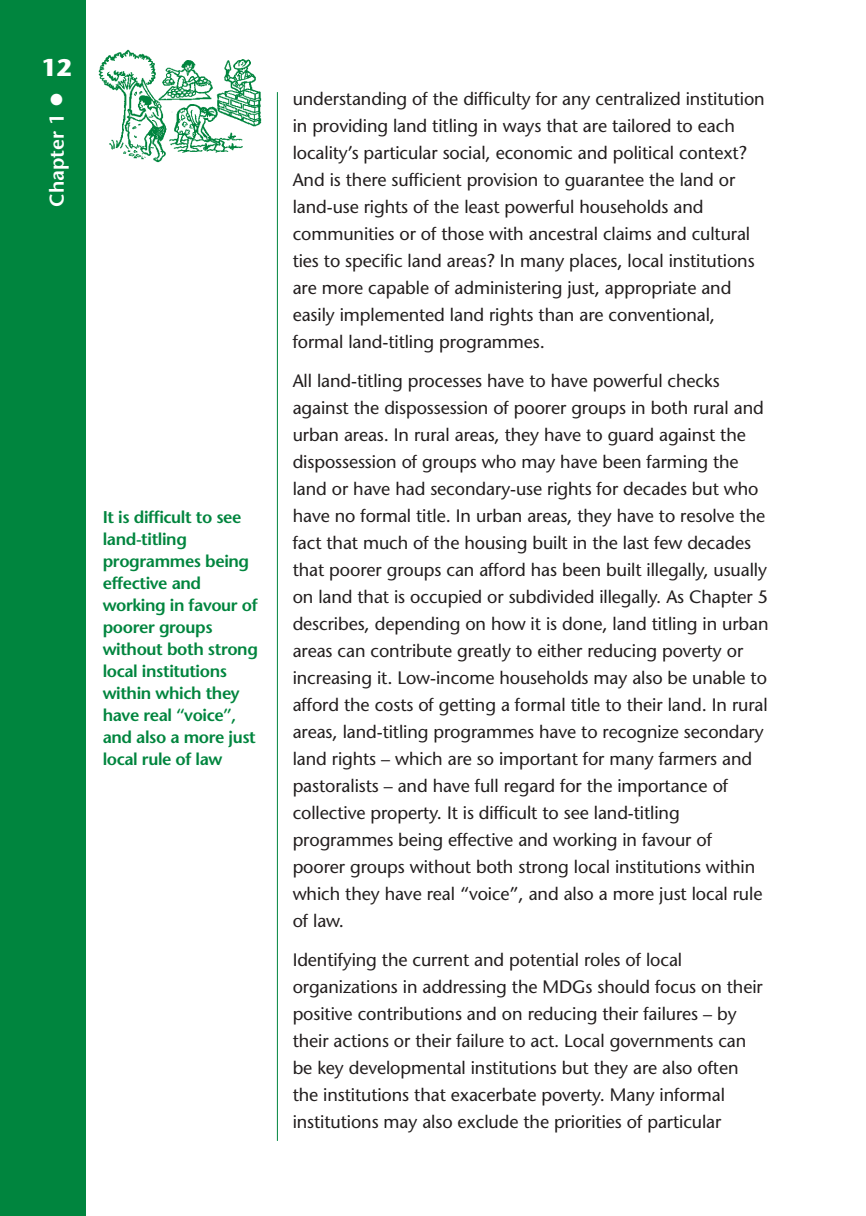
<style>
.page{position:relative;width:866px;height:1216px;background:#fff}
.page>*{position:absolute;margin:0;border:0;box-sizing:border-box;transform-origin:0 0}
.t1{font:700 24px "Stone Sans";color:#fff}
.t2{font:600 20px "Stone Sans";color:#fff}
.t3{font:18px/27px "Stone Sans";letter-spacing:-.005em;color:#231f1f}
.t4{font:600 17px/22px "Stone Sans";letter-spacing:-.025em;color:#00853e}
</style>
<div class="page">
<hr style="left:277px;top:92px;width:1px;height:1049px;background:#00853e">
<div style="left:0;top:0;width:86px;height:1216px;background:#00853e"></div>
<img style="left:98px;top:49px;width:164px;height:114px">
<p class="t1" style="left:41px;top:58px;width:32px">12</p>
<p class="t2" style="left:49px;top:207px;width:95px;rotate:-90deg">Chapter 1</p>
<p class="t4" style="left:103px;top:508px;width:157px">It is difficult to see land-titling programmes being effective and working in favour of poorer groups without both strong local institutions within which they have real “voice”, and also a more just local rule of law</p>
<p class="t3" style="left:293px;top:87px;width:474px">understanding of the difficulty for any centralized institution in providing land titling in ways that are tailored to each locality’s particular social, economic and political context?<br>And is there sufficient provision to guarantee the land or land-use rights of the least powerful households and communities or of those with ancestral claims and cultural ties to specific land areas? In many places, local institutions are more capable of administering just, appropriate and easily implemented land rights than are conventional, formal land-titling programmes.</p>
<p class="t3" style="left:293px;top:369px;width:477px">All land-titling processes have to have powerful checks against the dispossession of poorer groups in both rural and urban areas. In rural areas, they have to guard against the dispossession of groups who may have been farming the land or have had secondary-use rights for decades but who have no formal title. In urban areas, they have to resolve the fact that much of the housing built in the last few decades that poorer groups can afford has been built illegally, usually on land that is occupied or subdivided illegally. As Chapter 5 describes, depending on how it is done, land titling in urban areas can contribute greatly to either reducing poverty or increasing it. Low-income households may also be unable to afford the costs of getting a formal title to their land. In rural areas, land-titling programmes have to recognize secondary land rights – which are so important for many farmers and pastoralists – and have full regard for the importance of collective property. It is difficult to see land-titling programmes being effective and working in favour of poorer groups without both strong local institutions within which they have real “voice”, and also a more just local rule of law.</p>
<p class="t3" style="left:293px;top:948px;width:472px">Identifying the current and potential roles of local organizations in addressing the MDGs should focus on their positive contributions and on reducing their failures – by their actions or their failure to act. Local governments can be key developmental institutions but they are also often the institutions that exacerbate poverty. Many informal institutions may also exclude the priorities of particular</p>
</div>
